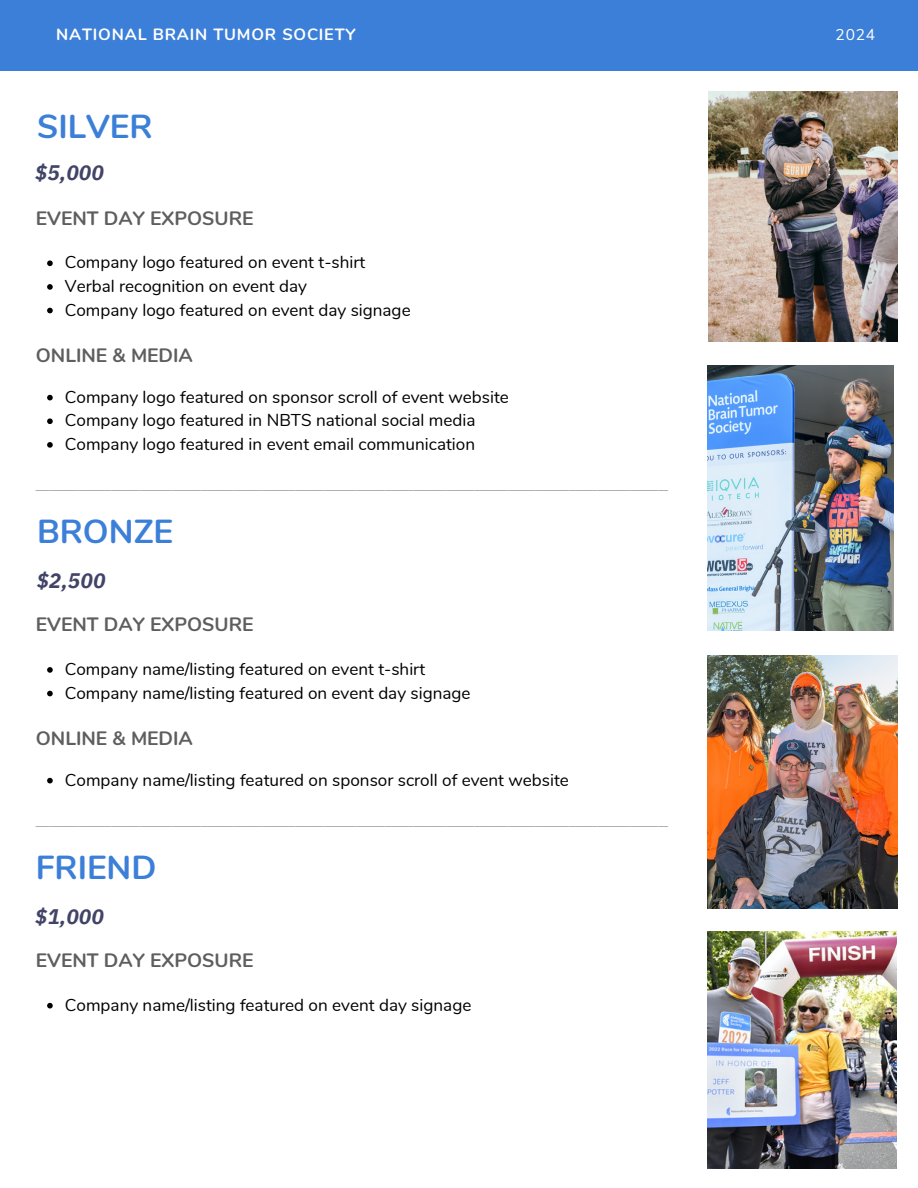
<style>
.page{position:relative;width:918px;height:1188px;background:#fff}
.page>*{position:absolute;margin:0;border:0;box-sizing:border-box;transform-origin:0 0}
.t1{font:700 33.15px "Nunito";color:#3c7fd8}
.t2{font:italic 700 21px "IBM Plex Sans";color:#414466}
.t3{font:700 19.35px "Nunito";color:#5e5e5e}
.t4{font:17.1px "Nunito";color:#000}
.t5{font:700 16.35px "Nunito";letter-spacing:.05em;color:#fff}
.t6{font:15.6px "Nunito";color:#fff}
.t7{font:300 11.55px "Open Sans";color:#5e5e5e}
</style>
<div class="page">
<div style="left:0;top:0;width:918px;height:70px;background:#3c7fd8"></div>
<img style="left:708px;top:92px;width:189px;height:250px">
<img style="left:707px;top:656px;width:190px;height:253px">
<img style="left:707px;top:931px;width:189px;height:237px">
<img style="left:707px;top:366px;width:187px;height:264px">
<svg style="left:47px;top:395px;width:6px;height:5px"></svg>
<svg style="left:47px;top:418px;width:6px;height:6px"></svg>
<svg style="left:47px;top:442px;width:6px;height:6px"></svg>
<svg style="left:47px;top:260px;width:6px;height:6px"></svg>
<svg style="left:47px;top:284px;width:6px;height:6px"></svg>
<svg style="left:47px;top:308px;width:6px;height:5px"></svg>
<svg style="left:47px;top:667px;width:6px;height:6px"></svg>
<svg style="left:47px;top:691px;width:6px;height:5px"></svg>
<svg style="left:47px;top:778px;width:6px;height:5px"></svg>
<svg style="left:47px;top:1003px;width:6px;height:5px"></svg>
<p class="t5" style="left:56px;top:24px;width:301px">NATIONAL BRAIN TUMOR SOCIETY</p>
<p class="t6" style="left:836px;top:24px;width:41px">2024</p>
<p class="t1" style="left:37px;top:104px;width:117px">SILVER</p>
<p class="t2" style="left:36px;top:159px;width:70px">$5,000</p>
<p class="t3" style="left:36px;top:205px;width:219px">EVENT DAY EXPOSURE</p>
<p class="t4" style="left:65px;top:251px;width:302px">Company logo featured on event t-shirt</p>
<p class="t4" style="left:65px;top:275px;width:244px">Verbal recognition on event day</p>
<p class="t4" style="left:65px;top:298px;width:347px">Company logo featured on event day signage</p>
<p class="t3" style="left:36px;top:342px;width:159px">ONLINE &amp; MEDIA</p>
<p class="t4" style="left:65px;top:385px;width:446px">Company logo featured on sponsor scroll of event website</p>
<p class="t4" style="left:65px;top:409px;width:412px">Company logo featured in NBTS national social media</p>
<p class="t4" style="left:65px;top:433px;width:412px">Company logo featured in event email communication</p>
<p class="t7" style="left:36px;top:477px;width:634px">______________________________________________________________________________________________________________________________________</p>
<p class="t1" style="left:37px;top:510px;width:137px">BRONZE</p>
<p class="t2" style="left:37px;top:567px;width:70px">$2,500</p>
<p class="t3" style="left:36px;top:612px;width:219px">EVENT DAY EXPOSURE</p>
<p class="t4" style="left:65px;top:658px;width:362px">Company name/listing featured on event t-shirt</p>
<p class="t4" style="left:65px;top:681px;width:407px">Company name/listing featured on event day signage</p>
<p class="t3" style="left:36px;top:725px;width:159px">ONLINE &amp; MEDIA</p>
<p class="t4" style="left:65px;top:768px;width:505px">Company name/listing featured on sponsor scroll of event website</p>
<p class="t7" style="left:36px;top:813px;width:634px">______________________________________________________________________________________________________________________________________</p>
<p class="t1" style="left:36px;top:845px;width:122px">FRIEND</p>
<p class="t2" style="left:36px;top:903px;width:70px">$1,000</p>
<p class="t3" style="left:36px;top:948px;width:219px">EVENT DAY EXPOSURE</p>
<p class="t4" style="left:65px;top:993px;width:408px">Company name/listing featured on event day signage</p>
</div>
